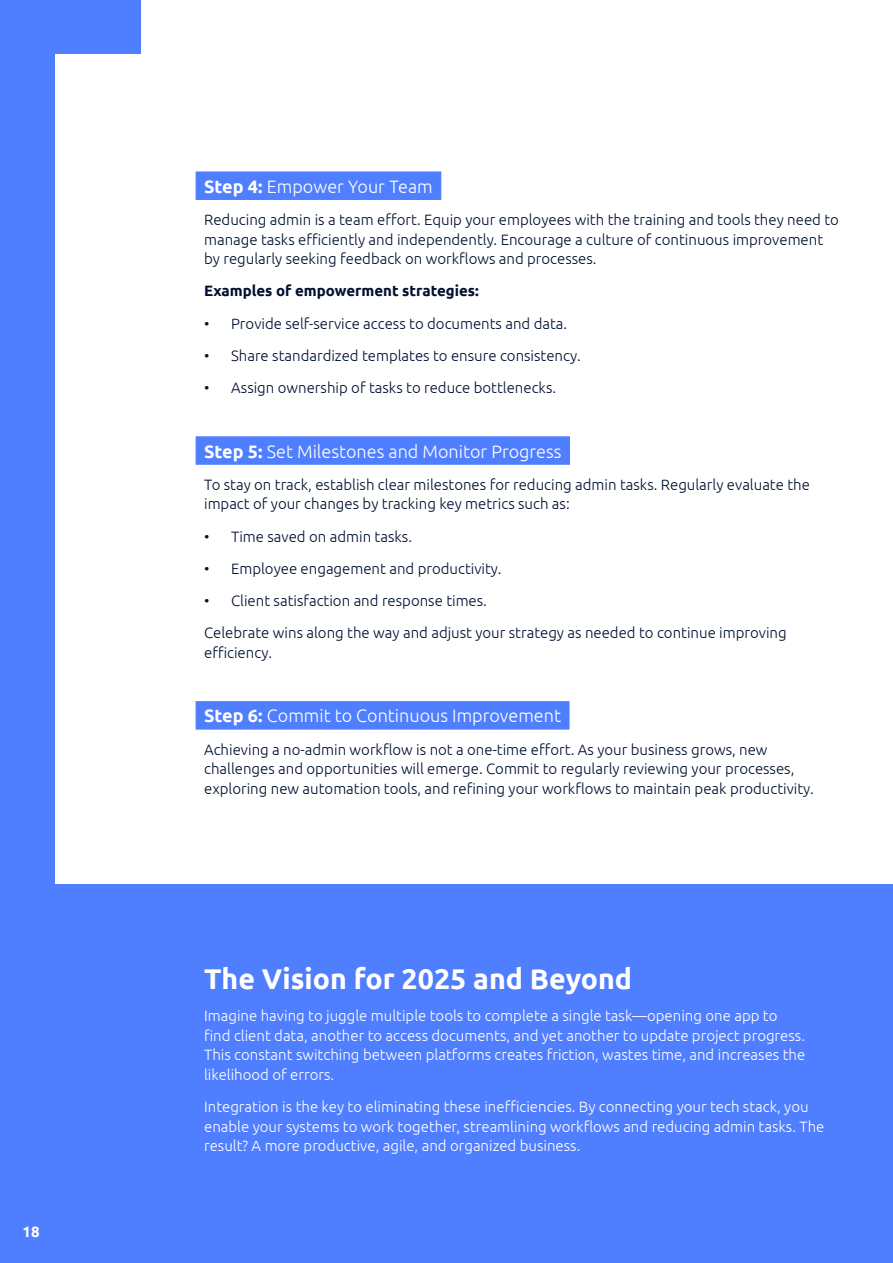
<style>
.page{position:relative;width:893px;height:1263px;background:#fff}
.page>*{position:absolute;margin:0;border:0;box-sizing:border-box;transform-origin:0 0}
.Country_Body{font:700 28.5px "Ubuntu";color:#fff}
.Country_Body-2{font:300 18px "Ubuntu";color:#fff}
.Country_Body-3{font:300 15px/19.5px "Ubuntu";color:#001131}
.Country_Body-4{font:300 15px/19.5px "Ubuntu";color:#fff}
.Country_Body-5{font:700 15px "Ubuntu";color:#001131}
.t1{font:700 15px "Ubuntu";color:#fff}
.s1{font-weight:700}
</style>
<div class="page">
<div style="left:0;top:0;width:140px;height:54px;background:#4f7eff"></div>
<div style="left:0;top:0;width:54px;height:1263px;background:#4f7eff"></div>
<div style="left:0;top:884px;width:893px;height:379px;background:#4f7eff"></div>
<div style="left:196px;top:171px;width:245px;height:29px;background:#4f7eff"></div>
<div style="left:196px;top:436px;width:374px;height:29px;background:#4f7eff"></div>
<div style="left:196px;top:701px;width:373px;height:29px;background:#4f7eff"></div>
<p class="t1" style="left:23px;top:1223px;width:19px">18</p>
<p class="Country_Body-2" style="left:204px;top:175px;width:230px"><span class="s1">Step 4:</span> Empower Your Team</p>
<p class="Country_Body-3" style="left:204px;top:210px;width:636px">Reducing admin is a team effort. Equip your employees with the training and tools they need to manage tasks efficiently and independently. Encourage a culture of continuous improvement by regularly seeking feedback on workflows and processes.</p>
<p class="Country_Body-5" style="left:204px;top:282px;width:276px">Examples of empowerment strategies:</p>
<p class="Country_Body-3" style="left:204px;top:313px;width:365px">• Provide self-service access to documents and data.</p>
<p class="Country_Body-3" style="left:204px;top:345px;width:378px">• Share standardized templates to ensure consistency.</p>
<p class="Country_Body-3" style="left:204px;top:378px;width:353px">• Assign ownership of tasks to reduce bottlenecks.</p>
<p class="Country_Body-2" style="left:204px;top:440px;width:359px"><span class="s1">Step 5:</span> Set Milestones and Monitor Progress</p>
<p class="Country_Body-3" style="left:204px;top:474px;width:607px">To stay on track, establish clear milestones for reducing admin tasks. Regularly evaluate the impact of your changes by tracking key metrics such as:</p>
<p class="Country_Body-3" style="left:204px;top:526px;width:209px">• Time saved on admin tasks.</p>
<p class="Country_Body-3" style="left:204px;top:558px;width:299px">• Employee engagement and productivity.</p>
<p class="Country_Body-3" style="left:204px;top:591px;width:284px">• Client satisfaction and response times.</p>
<p class="Country_Body-3" style="left:204px;top:623px;width:584px">Celebrate wins along the way and adjust your strategy as needed to continue improving efficiency.</p>
<p class="Country_Body-2" style="left:204px;top:705px;width:358px"><span class="s1">Step 6:</span> Commit to Continuous Improvement</p>
<p class="Country_Body-3" style="left:204px;top:739px;width:611px">Achieving a no-admin workflow is not a one-time effort. As your business grows, new challenges and opportunities will emerge. Commit to regularly reviewing your processes, exploring new automation tools, and refining your workflows to maintain peak productivity.</p>
<p class="Country_Body" style="left:204px;top:961px;width:430px">The Vision for 2025 and Beyond</p>
<p class="Country_Body-4" style="left:204px;top:1006px;width:603px">Imagine having to juggle multiple tools to complete a single task—opening one app to find client data, another to access documents, and yet another to update project progress.<br>This constant switching between platforms creates friction, wastes time, and increases the likelihood of errors.</p>
<p class="Country_Body-4" style="left:204px;top:1096px;width:622px">Integration is the key to eliminating these inefficiencies. By connecting your tech stack, you enable your systems to work together, streamlining workflows and reducing admin tasks. The result? A more productive, agile, and organized business.</p>
</div>
